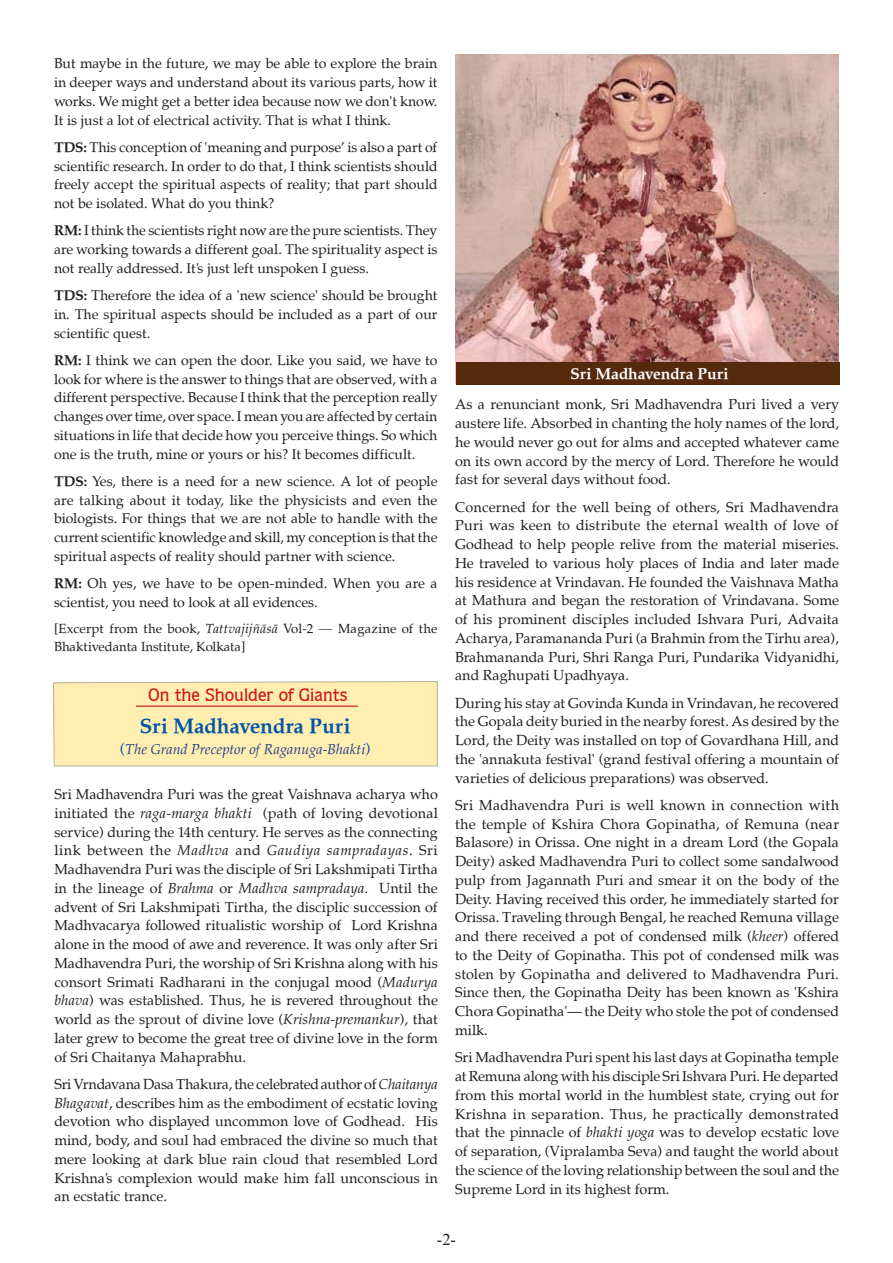
<style>
.page{position:relative;width:893px;height:1263px;background:#fff}
.page>*{position:absolute;margin:0;border:0;box-sizing:border-box;transform-origin:0 0}
.t1{font:700 21px "Sca Palatino";color:#0156a8}
.t2{font:500 18px "Quorum IT Cby BT";color:#cb141c}
.t3{font:16.5px "Times New Roman";color:#231f20}
.t4{font:700 15.75px "Sca Palatino";color:#fff}
.t5{font:14.4px/18.8px "Sca Palatino";color:#231f20;text-align:justify}
.t6{font:italic 14.25px "Sca Palatino";color:#253f8e}
.t7{font:14.1px/18.8px "Sca Palatino";color:#231f20;text-align:justify}
.t8{font:13.2px/18px "Sca Palatino";color:#231f20}
.s1{font-weight:700}
.s2{font-style:italic}
.s3{font-style:normal;font-size:15.75px;color:#0156a8}
</style>
<div class="page">
<img style="left:456px;top:54px;width:383px;height:308px">
<div style="left:53px;top:681px;width:385px;height:85px;background:#ffeeb0"></div>
<hr style="left:136px;top:705px;width:222px;height:2px;background:#be1119">
<div style="left:456px;top:362px;width:383px;height:22px;background:#55290e"></div>
<p class="t7" style="left:54px;top:54px;width:385px">But maybe in the future, we may be able to explore the brain in deeper ways and understand about its various parts, how it works. We might get a better idea because now we don't know.<br>It is just a lot of electrical activity. That is what I think.</p>
<p class="t7" style="left:54px;top:137px;width:385px"><span class="s1">TDS:</span> This conception of 'meaning and purpose’ is also a part of scientific research. In order to do that, I think scientists should freely accept the spiritual aspects of reality; that part should not be isolated. What do you think?</p>
<p class="t7" style="left:54px;top:221px;width:385px"><span class="s1">RM:</span> I think the scientists right now are the pure scientists. They are working towards a different goal. The spirituality aspect is not really addressed. It's just left unspoken I guess.</p>
<p class="t7" style="left:54px;top:286px;width:385px"><span class="s1">TDS:</span> Therefore the idea of a 'new science' should be brought in. The spiritual aspects should be included as a part of our scientific quest.</p>
<p class="t7" style="left:54px;top:350px;width:385px"><span class="s1">RM:</span> I think we can open the door. Like you said, we have to look for where is the answer to things that are observed, with a different perspective. Because I think that the perception really changes over time, over space. I mean you are affected by certain situations in life that decide how you perceive things. So which one is the truth, mine or yours or his? It becomes difficult.</p>
<p class="t7" style="left:54px;top:471px;width:385px"><span class="s1">TDS:</span> Yes, there is a need for a new science. A lot of people are talking about it today, like the physicists and even the biologists. For things that we are not able to handle with the current scientific knowledge and skill, my conception is that the spiritual aspects of reality should partner with science.</p>
<p class="t7" style="left:54px;top:574px;width:385px"><span class="s1">RM:</span> Oh yes, we have to be open-minded. When you are a scientist, you need to look at all evidences.</p>
<p class="t8" style="left:54px;top:620px;width:385px">[Excerpt from the book, <span class="s2">Tattvajijïäsä</span> Vol-2 <span class="s2">—</span> Magazine of the<br>Bhaktivedanta Institute, Kolkata]</p>
<p class="t2" style="left:148px;top:683px;width:201px">On the Shoulder of Giants</p>
<h1 class="t1" style="left:140px;top:711px;width:212px">Sri Madhavendra Puri</h1>
<p class="t6" style="left:120px;top:739px;width:252px"><span class="s3">(</span>The Grand Preceptor of Raganuga-Bhakti<span class="s3">)</span></p>
<p class="t5" style="left:54px;top:784px;width:385px">Sri Madhavendra Puri was the great Vaishnava acharya who initiated the <span class="s2">raga-marga bhakti</span> (path of loving devotional service) during the 14th century. He serves as the connecting link between the <span class="s2">Madhva</span> and <span class="s2">Gaudiya sampradayas</span>. Sri Madhavendra Puri was the disciple of Sri Lakshmipati Tirtha in the lineage of <span class="s2">Brahma</span> or <span class="s2">Madhva sampradaya</span>. Until the advent of Sri Lakshmipati Tirtha, the disciplic succession of Madhvacarya followed ritualistic worship of Lord Krishna alone in the mood of awe and reverence. It was only after Sri Madhavendra Puri, the worship of Sri Krishna along with his consort Srimati Radharani in the conjugal mood (<span class="s2">Madurya bhava</span>) was established. Thus, he is revered throughout the world as the sprout of divine love (<span class="s2">Krishna-premankur</span>), that later grew to become the great tree of divine love in the form of Sri Chaitanya Mahaprabhu.</p>
<p class="t5" style="left:54px;top:1074px;width:385px">Sri Vrndavana Dasa Thakura, the celebrated author of <span class="s2">Chaitanya Bhagavat</span>, describes him as the embodiment of ecstatic loving devotion who displayed uncommon love of Godhead. His mind, body, and soul had embraced the divine so much that mere looking at dark blue rain cloud that resembled Lord Krishna's complexion would make him fall unconscious in an ecstatic trance.</p>
<p class="t4" style="left:570px;top:362px;width:160px">Sri Madhavendra Puri</p>
<p class="t5" style="left:455px;top:395px;width:386px">As a renunciant monk, Sri Madhavendra Puri lived a very austere life. Absorbed in chanting the holy names of the lord, he would never go out for alms and accepted whatever came on its own accord by the mercy of Lord. Therefore he would fast for several days without food.</p>
<p class="t5" style="left:455px;top:497px;width:386px">Concerned for the well being of others, Sri Madhavendra Puri was keen to distribute the eternal wealth of love of Godhead to help people relive from the material miseries.<br>He traveled to various holy places of India and later made his residence at Vrindavan. He founded the Vaishnava Matha at Mathura and began the restoration of Vrindavana. Some of his prominent disciples included Ishvara Puri, Advaita Acharya, Paramananda Puri (a Brahmin from the Tirhu area), Brahmananda Puri, Shri Ranga Puri, Pundarika Vidyanidhi, and Raghupati Upadhyaya.</p>
<p class="t5" style="left:455px;top:693px;width:385px">During his stay at Govinda Kunda in Vrindavan, he recovered the Gopala deity buried in the nearby forest. As desired by the Lord, the Deity was installed on top of Govardhana Hill, and the 'annakuta festival' (grand festival offering a mountain of varieties of delicious preparations) was observed.</p>
<p class="t5" style="left:455px;top:795px;width:386px">Sri Madhavendra Puri is well known in connection with the temple of Kshira Chora Gopinatha, of Remuna (near Balasore) in Orissa. One night in a dream Lord (the Gopala Deity) asked Madhavendra Puri to collect some sandalwood pulp from Jagannath Puri and smear it on the body of the Deity. Having received this order, he immediately started for Orissa. Traveling through Bengal, he reached Remuna village and there received a pot of condensed milk (<span class="s2">kheer</span>) offered to the Deity of Gopinatha. This pot of condensed milk was stolen by Gopinatha and delivered to Madhavendra Puri.<br>Since then, the Gopinatha Deity has been known as 'Kshira Chora Gopinatha'— the Deity who stole the pot of condensed milk.</p>
<p class="t5" style="left:455px;top:1047px;width:385px">Sri Madhavendra Puri spent his last days at Gopinatha temple at Remuna along with his disciple Sri Ishvara Puri. He departed from this mortal world in the humblest state, crying out for Krishna in separation. Thus, he practically demonstrated that the pinnacle of <span class="s2">bhakti yoga</span> was to develop ecstatic love of separation, (Vipralamba Seva) and taught the world about the science of the loving relationship between the soul and the Supreme Lord in its highest form.</p>
<p class="t3" style="left:437px;top:1228px;width:21px">-2-</p>
</div>
